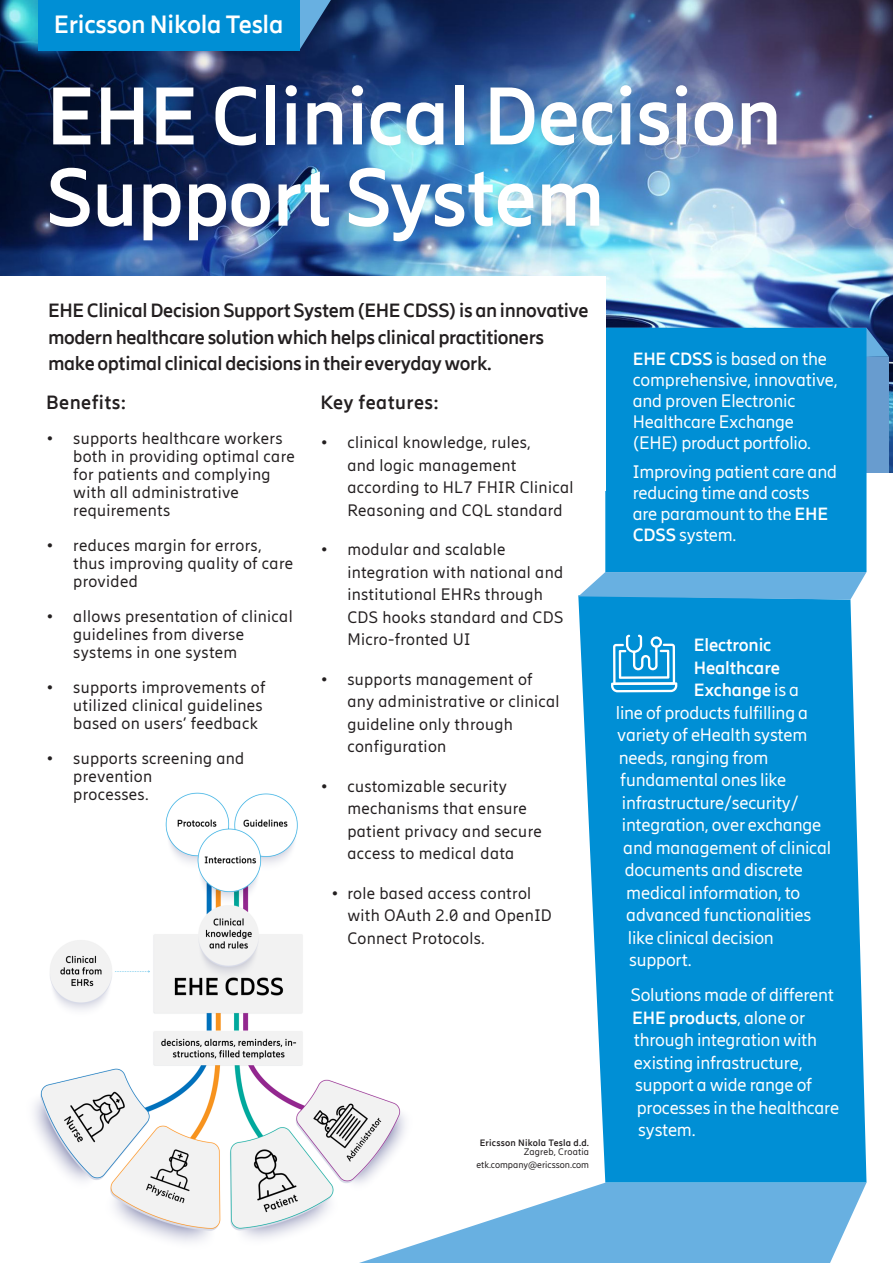
<style>
.page{position:relative;width:893px;height:1263px;background:#fff}
.page>*{position:absolute;margin:0;border:0;box-sizing:border-box;transform-origin:0 0}
.Cover_title{font:700 81.3px/81.3px "Ericsson Hilda";letter-spacing:-.01em;color:#fff}
.Sub-headline_white{font:700 25.35px "Ericsson Hilda";letter-spacing:-.01em;color:#fff}
.Sub-headline_white-2{font:700 19.5px/26.2px "Ericsson Hilda";letter-spacing:-.02em;color:#231f20}
.Sub-headline_white-3{font:700 19.5px "Ericsson Hilda";letter-spacing:.02em;color:#231f20}
.Sub-headline_white-4{font:18px/21px "Ericsson Hilda";letter-spacing:-.01em;color:#fff}
.Sub-headline_white-5{font:700 18px "Ericsson Hilda";letter-spacing:-.01em;color:#fff}
.t1{font:16.5px/22.5px "Ericsson Hilda";letter-spacing:.02em;color:#231f20}
.t2{font:700 9.45px/9px "Ericsson Hilda";letter-spacing:.02em;color:#231f20;text-align:right}
.t3{font:9.45px "Ericsson Hilda";color:#231f20}
.s1{font-weight:400}
.s2{font-weight:700}
</style>
<div class="page">
<img style="left:34px;top:792px;width:371px;height:450px">
<img style="left:0;top:0;width:893px;height:473px">
<div style="left:833px;top:357px;width:56px;height:116px;background:#689ccf"></div>
<svg style="left:866px;top:328px;width:23px;height:29px"></svg>
<svg style="left:299px;top:0;width:32px;height:50px;background:#386999"></svg>
<div style="left:41px;top:80px;width:738px;height:167px;background:#231f20;opacity:.1"></div>
<svg style="left:578px;top:600px;width:288px;height:582px;background:#1397d8"></svg>
<div style="left:605px;top:328px;width:261px;height:244px;background:#008fd5"></div>
<div style="left:38px;top:0;width:261px;height:50px;background:#008fd5"></div>
<svg style="left:359px;top:1182px;width:507px;height:81px"></svg>
<svg style="left:578px;top:572px;width:288px;height:28px;background:#6bb3e2"></svg>
<svg style="left:611px;top:635px;width:66px;height:57px"></svg>
<div style="left:0;top:276px;width:605px;height:215px;background:#fff"></div>
<p class="Sub-headline_white" style="left:54px;top:9px;width:231px">Ericsson Nikola Tesla</p>
<p class="Cover_title" style="left:46px;top:76px;width:737px">EHE Clinical Decision<br>Support System</p>
<p class="Sub-headline_white-2" style="left:48px;top:297px;width:542px">EHE Clinical Decision Support System (EHE CDSS) is an innovative modern healthcare solution which helps clinical practitioners make optimal clinical decisions in their everyday work.</p>
<p class="Sub-headline_white-3" style="left:46px;top:390px;width:82px">Benefits:</p>
<p class="t1" style="left:73px;top:429px;width:223px;line-height:18px;text-indent:-27px">• supports healthcare workers both in providing optimal care for patients and complying with all administrative requirements</p>
<p class="t1" style="left:73px;top:536px;width:221px;line-height:18px;text-indent:-27px">• reduces margin for errors, thus improving quality of care provided</p>
<p class="t1" style="left:73px;top:607px;width:221px;line-height:18px;text-indent:-27px">• allows presentation of clinical guidelines from diverse systems in one system</p>
<p class="t1" style="left:73px;top:678px;width:194px;line-height:18px;text-indent:-27px">• supports improvements of utilized clinical guidelines based on users’ feedback</p>
<p class="t1" style="left:73px;top:749px;width:173px;line-height:18px;text-indent:-27px">• supports screening and prevention<br>processes.</p>
<p class="Sub-headline_white-3" style="left:320px;top:390px;width:120px">Key features:</p>
<p class="t1" style="left:347px;top:431px;width:228px;text-indent:-27px">• clinical knowledge, rules,<br>and logic management according to HL7 FHIR Clinical<br>Reasoning and CQL standard</p>
<p class="t1" style="left:347px;top:538px;width:217px;text-indent:-27px">• modular and scalable integration with national and institutional EHRs through<br>CDS hooks standard and CDS<br>Micro-fronted UI</p>
<p class="t1" style="left:347px;top:668px;width:214px;text-indent:-27px">• supports management of any administrative or clinical guideline only through configuration</p>
<p class="t1" style="left:347px;top:775px;width:196px;text-indent:-27px">• customizable security mechanisms that ensure patient privacy and secure access to medical data</p>
<p class="t1" style="left:347px;top:882px;width:206px;text-indent:-16px">• role based access control with OAuth 2.0 and OpenID<br>Connect Protocols.</p>
<p class="t2" style="left:480px;top:1138px;width:111px">Ericsson Nikola Tesla d.d.<br><span class="s1">Zagreb, Croatia</span></p>
<p class="t3" style="left:476px;top:1159px;width:114px">etk.company@ericsson.com</p>
<p class="Sub-headline_white-4" style="left:633px;top:348px;width:206px"><span class="s2">EHE CDSS</span> is based on the comprehensive, innovative, and proven Electronic<br>Healthcare Exchange (EHE) product portfolio.</p>
<p class="Sub-headline_white-4" style="left:633px;top:462px;width:206px">Improving patient care and reducing time and costs are paramount to the <span class="s2">EHE<br>CDSS</span> system.</p>
<p class="Sub-headline_white-5" style="left:694px;top:634px;width:79px">Electronic</p>
<p class="Sub-headline_white-5" style="left:694px;top:657px;width:88px">Healthcare</p>
<p class="Sub-headline_white-5" style="left:694px;top:679px;width:107px">Exchange <span class="s1">is a</span></p>
<p class="Sub-headline_white-4" style="left:616px;top:702px;width:194px">line of products fulfilling a</p>
<p class="Sub-headline_white-4" style="left:617px;top:724px;width:191px">variety of eHealth system</p>
<p class="Sub-headline_white-4" style="left:619px;top:747px;width:151px">needs, ranging from</p>
<p class="Sub-headline_white-4" style="left:620px;top:769px;width:167px">fundamental ones like</p>
<p class="Sub-headline_white-4" style="left:622px;top:792px;width:178px">infrastructure/security/</p>
<p class="Sub-headline_white-4" style="left:622px;top:814px;width:201px">integration, over exchange</p>
<p class="Sub-headline_white-4" style="left:623px;top:837px;width:209px">and management of clinical</p>
<p class="Sub-headline_white-4" style="left:625px;top:859px;width:180px">documents and discrete</p>
<p class="Sub-headline_white-4" style="left:626px;top:882px;width:175px">medical information, to</p>
<p class="Sub-headline_white-4" style="left:626px;top:904px;width:186px">advanced functionalities</p>
<p class="Sub-headline_white-4" style="left:628px;top:927px;width:148px">like clinical decision</p>
<p class="Sub-headline_white-4" style="left:629px;top:949px;width:64px">support.</p>
<p class="Sub-headline_white-4" style="left:631px;top:985px;width:204px">Solutions made of different</p>
<p class="Sub-headline_white-5" style="left:632px;top:1007px;width:174px">EHE products<span class="s1">, alone or</span></p>
<p class="Sub-headline_white-4" style="left:634px;top:1030px;width:185px">through integration with</p>
<p class="Sub-headline_white-4" style="left:634px;top:1052px;width:170px">existing infrastructure,</p>
<p class="Sub-headline_white-4" style="left:635px;top:1075px;width:178px">support a wide range of</p>
<p class="Sub-headline_white-4" style="left:637px;top:1097px;width:204px">processes in the healthcare</p>
<p class="Sub-headline_white-4" style="left:638px;top:1120px;width:59px">system.</p>
</div>
